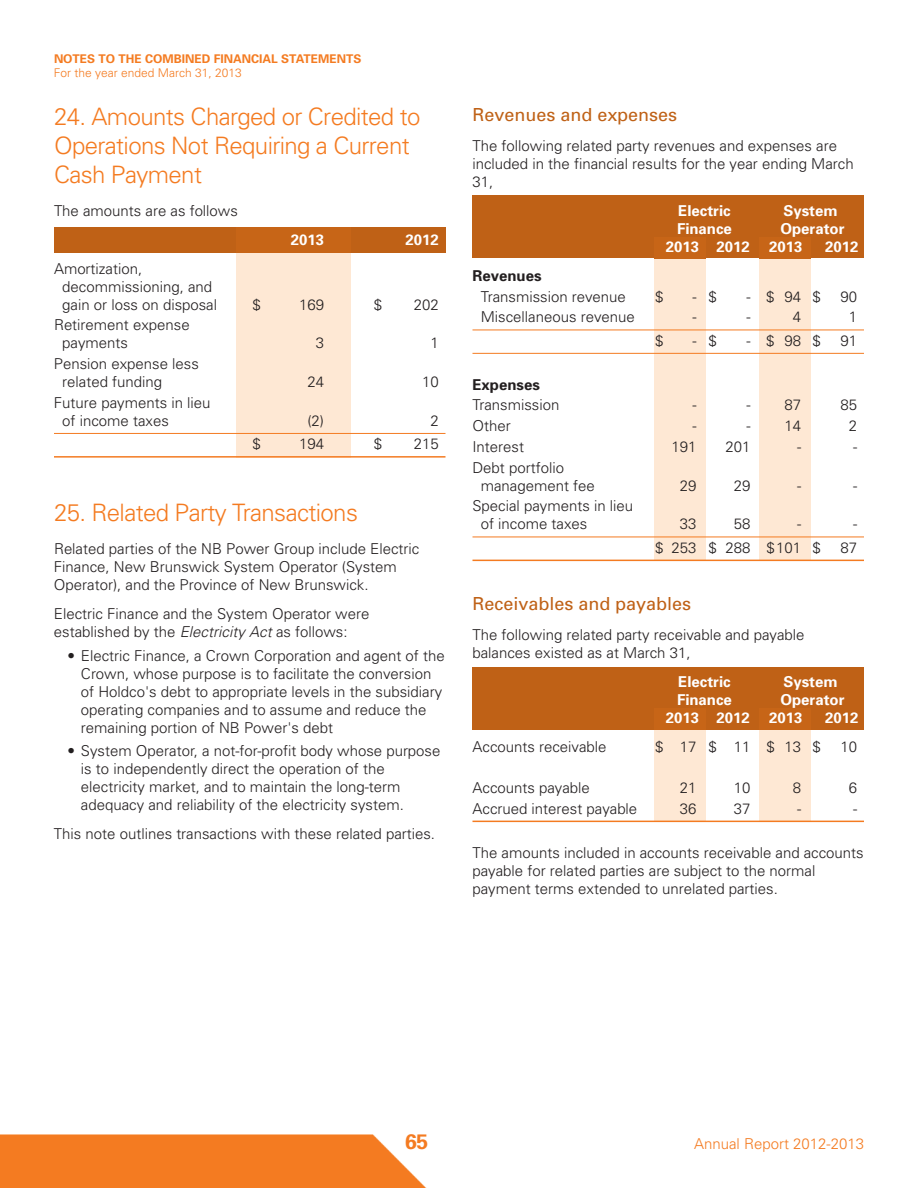
<style>
.page{position:relative;width:918px;height:1188px;background:#fff}
.page>*{position:absolute;margin:0;border:0;box-sizing:border-box;transform-origin:0 0}
.t1{font:300 24px/28.8px "Univers";letter-spacing:-.025em;color:#f47b21}
.t2{font:700 21px "Univers";color:#f47b21}
.t3{font:18px "Univers";color:#bf6116}
.t4{font:300 15px/18px "Univers";color:#231f20}
.t5{font:700 15px "Univers";color:#fff}
.t6{font:300 15px "Univers";color:#f47b21}
.t7{font:700 15px "Univers";color:#231f20}
.t8{font:700 12px "Univers";color:#f47b21}
.t9{font:300 12px "Univers";color:#f47b21}
.s1{font-style:italic}
</style>
<div class="page">
<div style="left:473px;top:667px;width:391px;height:63px;background:#bf6116"></div>
<div style="left:655px;top:730px;width:51px;height:91px;background:#fee8d4"></div>
<div style="left:655px;top:708px;width:51px;height:22px;background:#c76517"></div>
<div style="left:759px;top:730px;width:52px;height:91px;background:#fee8d4"></div>
<div style="left:759px;top:708px;width:52px;height:22px;background:#c76517"></div>
<div style="left:473px;top:196px;width:391px;height:62px;background:#bf6116"></div>
<div style="left:655px;top:258px;width:51px;height:302px;background:#fee8d4"></div>
<div style="left:655px;top:237px;width:51px;height:21px;background:#c76517"></div>
<div style="left:54px;top:227px;width:391px;height:26px;background:#bf6116"></div>
<div style="left:236px;top:253px;width:115px;height:204px;background:#fee8d4"></div>
<div style="left:236px;top:227px;width:115px;height:26px;background:#c76517"></div>
<img style="left:1px;top:1134px;width:426px;height:54px">
<div style="left:759px;top:258px;width:52px;height:302px;background:#fee8d4"></div>
<div style="left:759px;top:237px;width:52px;height:21px;background:#c76517"></div>
<hr style="left:54px;top:433px;width:391px;height:1px;background:#f47b21">
<hr style="left:54px;top:456px;width:391px;height:2px;background:#f47b21">
<hr style="left:472px;top:330px;width:392px;height:1px;background:#f47b21">
<hr style="left:472px;top:353px;width:392px;height:1px;background:#f47b21">
<hr style="left:472px;top:537px;width:392px;height:1px;background:#f47b21">
<hr style="left:472px;top:560px;width:392px;height:1px;background:#f47b21">
<hr style="left:472px;top:821px;width:392px;height:1px;background:#f47b21">
<p class="t8" style="left:54px;top:54px;width:309px">NOTES TO THE COMBINED FINANCIAL STATEMENTS</p>
<p class="t9" style="left:54px;top:68px;width:189px">For the year ended March 31, 2013</p>
<h1 class="t1" style="left:54px;top:105px;width:368px">24. Amounts Charged or Credited to<br>Operations Not Requiring a Current<br>Cash Payment</h1>
<p class="t4" style="left:54px;top:203px;width:185px">The amounts are as follows</p>
<p class="t5" style="left:291px;top:234px;width:35px">2013</p>
<p class="t5" style="left:405px;top:234px;width:35px">2012</p>
<p class="t4" style="left:62px;top:261px;width:156px;text-indent:-8px">Amortization, decommissioning, and gain or loss on disposal</p>
<p class="t4" style="left:252px;top:297px;width:10px">$</p>
<p class="t4" style="left:299px;top:297px;width:26px">169</p>
<p class="t4" style="left:374px;top:297px;width:10px">$</p>
<p class="t4" style="left:414px;top:297px;width:26px">202</p>
<p class="t4" style="left:62px;top:317px;width:129px;text-indent:-8px">Retirement expense payments</p>
<p class="t4" style="left:62px;top:356px;width:138px;text-indent:-8px">Pension expense less related funding</p>
<p class="t4" style="left:62px;top:395px;width:150px;text-indent:-8px">Future payments in lieu of income taxes</p>
<p class="t4" style="left:316px;top:335px;width:10px">3</p>
<p class="t4" style="left:430px;top:335px;width:10px">1</p>
<p class="t4" style="left:307px;top:374px;width:18px">24</p>
<p class="t4" style="left:422px;top:374px;width:18px">10</p>
<p class="t4" style="left:307px;top:413px;width:18px">(2)</p>
<p class="t4" style="left:430px;top:413px;width:10px">2</p>
<p class="t4" style="left:252px;top:436px;width:10px">$</p>
<p class="t4" style="left:299px;top:436px;width:26px">194</p>
<p class="t4" style="left:374px;top:436px;width:10px">$</p>
<p class="t4" style="left:414px;top:436px;width:26px">215</p>
<h1 class="t1" style="left:54px;top:501px;width:306px">25. Related Party Transactions</h1>
<p class="t4" style="left:54px;top:541px;width:367px">Related parties of the NB Power Group include Electric<br>Finance, New Brunswick System Operator (System<br>Operator), and the Province of New Brunswick.</p>
<p class="t4" style="left:54px;top:606px;width:317px">Electric Finance and the System Operator were established by the <span class="s1">Electricity Act</span> as follows:</p>
<p class="t4" style="left:81px;top:648px;width:365px;text-indent:-13px">• Electric Finance, a Crown Corporation and agent of the Crown, whose purpose is to facilitate the conversion of Holdco's debt to appropriate levels in the subsidiary operating companies and to assume and reduce the remaining portion of NB Power's debt</p>
<p class="t4" style="left:81px;top:743px;width:361px;text-indent:-13px">• System Operator, a not-for-profit body whose purpose is to independently direct the operation of the electricity market, and to maintain the long-term adequacy and reliability of the electricity system.</p>
<p class="t4" style="left:54px;top:826px;width:383px">This note outlines transactions with these related parties.</p>
<p class="t3" style="left:472px;top:108px;width:206px">Revenues and expenses</p>
<p class="t4" style="left:472px;top:138px;width:383px">The following related party revenues and expenses are included in the financial results for the year ending March<br>31,</p>
<p class="t5" style="left:678px;top:205px;width:54px">Electric</p>
<p class="t5" style="left:783px;top:205px;width:56px">System</p>
<p class="t5" style="left:677px;top:223px;width:56px">Finance</p>
<p class="t5" style="left:781px;top:223px;width:66px">Operator</p>
<p class="t5" style="left:666px;top:241px;width:85px">2013 2012</p>
<p class="t5" style="left:769px;top:241px;width:35px">2013</p>
<p class="t5" style="left:825px;top:241px;width:35px">2012</p>
<p class="t7" style="left:472px;top:270px;width:71px">Revenues</p>
<p class="t4" style="left:481px;top:289px;width:147px">Transmission revenue</p>
<p class="t4" style="left:655px;top:289px;width:10px">$</p>
<p class="t4" style="left:692px;top:289px;width:26px">- $</p>
<p class="t4" style="left:746px;top:289px;width:76px">- $94$</p>
<p class="t4" style="left:841px;top:289px;width:18px">90</p>
<p class="t4" style="left:481px;top:309px;width:156px">Miscellaneous revenue</p>
<p class="t4" style="left:692px;top:309px;width:6px">-</p>
<p class="t4" style="left:746px;top:309px;width:6px">-</p>
<p class="t4" style="left:793px;top:309px;width:10px">4</p>
<p class="t4" style="left:849px;top:309px;width:10px">1</p>
<p class="t4" style="left:655px;top:333px;width:10px">$</p>
<p class="t4" style="left:692px;top:333px;width:26px">- $</p>
<p class="t4" style="left:746px;top:333px;width:76px">- $98$</p>
<p class="t4" style="left:841px;top:333px;width:18px">91</p>
<p class="t7" style="left:472px;top:379px;width:69px">Expenses</p>
<p class="t4" style="left:472px;top:397px;width:88px">Transmission</p>
<p class="t4" style="left:692px;top:397px;width:6px">-</p>
<p class="t4" style="left:746px;top:397px;width:56px">- 87</p>
<p class="t4" style="left:841px;top:397px;width:18px">85</p>
<p class="t4" style="left:472px;top:418px;width:40px">Other</p>
<p class="t4" style="left:692px;top:418px;width:6px">-</p>
<p class="t4" style="left:746px;top:418px;width:56px">- 14</p>
<p class="t4" style="left:849px;top:418px;width:10px">2</p>
<p class="t4" style="left:472px;top:439px;width:53px">Interest</p>
<p class="t4" style="left:672px;top:439px;width:26px">191</p>
<p class="t4" style="left:726px;top:439px;width:26px">201</p>
<p class="t4" style="left:797px;top:439px;width:6px">-</p>
<p class="t4" style="left:853px;top:439px;width:6px">-</p>
<p class="t4" style="left:481px;top:460px;width:116px;text-indent:-8px">Debt portfolio management fee</p>
<p class="t4" style="left:680px;top:478px;width:18px">29</p>
<p class="t4" style="left:734px;top:478px;width:18px">29</p>
<p class="t4" style="left:797px;top:478px;width:6px">-</p>
<p class="t4" style="left:853px;top:478px;width:6px">-</p>
<p class="t4" style="left:481px;top:498px;width:154px;text-indent:-8px">Special payments in lieu of income taxes</p>
<p class="t4" style="left:680px;top:516px;width:18px">33</p>
<p class="t4" style="left:734px;top:516px;width:18px">58</p>
<p class="t4" style="left:797px;top:516px;width:6px">-</p>
<p class="t4" style="left:853px;top:516px;width:6px">-</p>
<p class="t4" style="left:655px;top:540px;width:167px">$ 253 $ 288 $101 $</p>
<p class="t4" style="left:841px;top:540px;width:18px">87</p>
<p class="t3" style="left:472px;top:597px;width:220px">Receivables and payables</p>
<p class="t4" style="left:472px;top:627px;width:334px">The following related party receivable and payable balances existed as at March 31,</p>
<p class="t5" style="left:678px;top:676px;width:54px">Electric</p>
<p class="t5" style="left:783px;top:676px;width:56px">System</p>
<p class="t5" style="left:677px;top:694px;width:56px">Finance</p>
<p class="t5" style="left:781px;top:694px;width:66px">Operator</p>
<p class="t5" style="left:666px;top:712px;width:85px">2013 2012</p>
<p class="t5" style="left:769px;top:712px;width:35px">2013</p>
<p class="t5" style="left:825px;top:712px;width:35px">2012</p>
<p class="t4" style="left:472px;top:739px;width:136px">Accounts receivable</p>
<p class="t4" style="left:655px;top:739px;width:167px">$ 17$ 11 $13$</p>
<p class="t4" style="left:841px;top:739px;width:18px">10</p>
<p class="t4" style="left:472px;top:780px;width:119px">Accounts payable</p>
<p class="t4" style="left:680px;top:780px;width:18px">21</p>
<p class="t4" style="left:734px;top:780px;width:18px">10</p>
<p class="t4" style="left:793px;top:780px;width:10px">8</p>
<p class="t4" style="left:849px;top:780px;width:10px">6</p>
<p class="t4" style="left:472px;top:801px;width:166px">Accrued interest payable</p>
<p class="t4" style="left:680px;top:801px;width:18px">36</p>
<p class="t4" style="left:734px;top:801px;width:18px">37</p>
<p class="t4" style="left:797px;top:801px;width:6px">-</p>
<p class="t4" style="left:853px;top:801px;width:6px">-</p>
<p class="t4" style="left:472px;top:845px;width:393px">The amounts included in accounts receivable and accounts payable for related parties are subject to the normal payment terms extended to unrelated parties.</p>
<h2 class="t2" style="left:405px;top:1134px;width:25px">65</h2>
<p class="t6" style="left:694px;top:1138px;width:171px">Annual Report 2012-2013</p>
</div>
